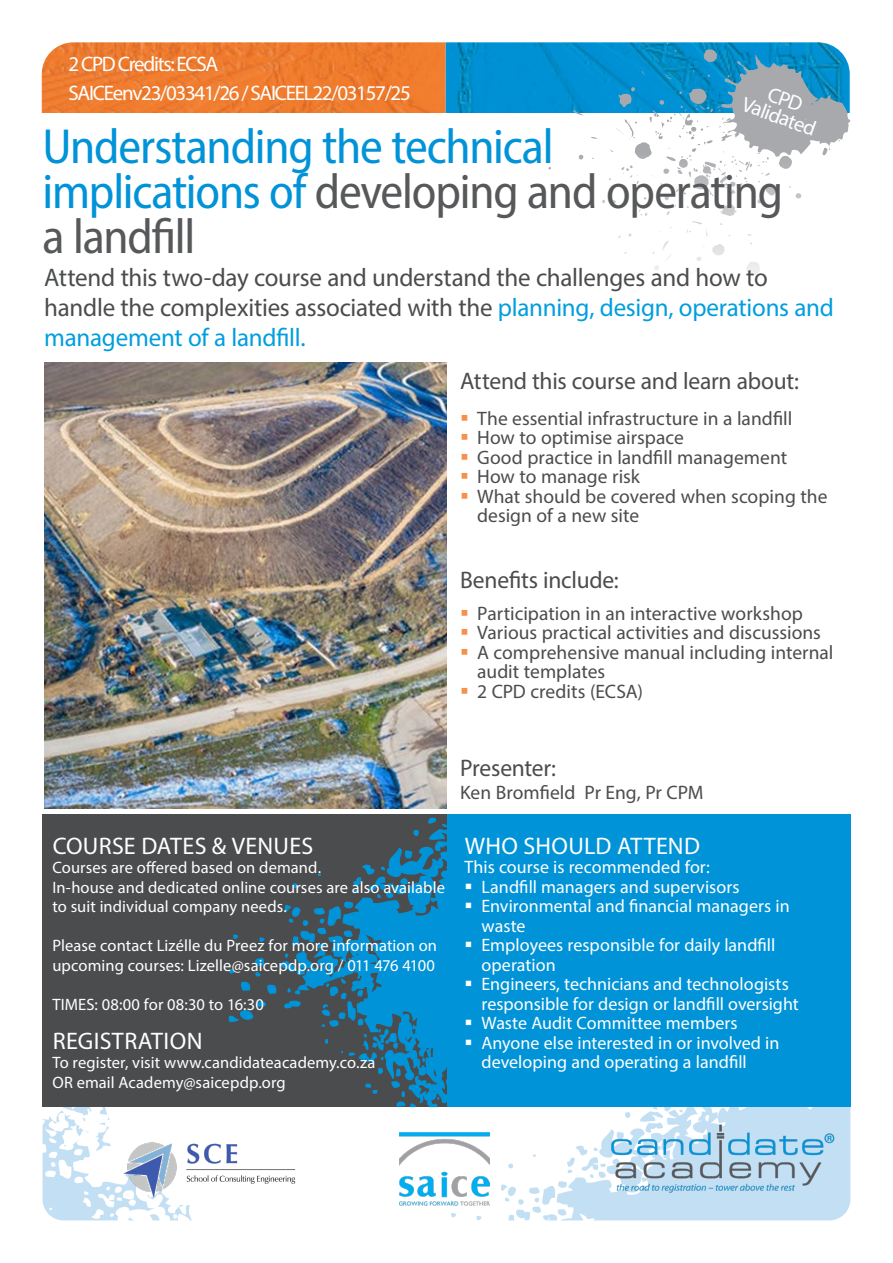
<style>
.page{position:relative;width:893px;height:1263px;background:#fff}
.page>*{position:absolute;margin:0;border:0;box-sizing:border-box;transform-origin:0 0}
.Heading{font:49.5px/45px "Myriad Variable Concept";letter-spacing:-.025em;color:#0093d8}
.sub_header{font:25.5px/30px "Myriad Pro";letter-spacing:-.01em;color:#4b4c4d}
.sub_header-2{font:24px "Myriad Pro";letter-spacing:-.01em;color:#4b4c4d}
.White_sub_header{font:24px "Myriad Pro";letter-spacing:.015em;color:#fff}
.cpd_credits{font:21px/18px "Myriad Pro";letter-spacing:-.06em;color:#fff;text-align:center}
.sub_header-3{font:19.5px/19.5px "Myriad Pro";color:#4b4c4d}
.white_bodi{font:18px/19.5px "Myriad Pro";color:#fff}
.white_bodi-2{font:16.5px/19.5px "Myriad Pro";letter-spacing:.005em;color:#fff}
.s1{color:#57585a}
.s2{color:#009edd}
</style>
<div class="page">
<img style="left:42px;top:42px;width:782px;height:71px">
<svg style="left:43px;top:1107px;width:149px;height:113px"></svg>
<svg style="left:451px;top:1107px;width:399px;height:113px"></svg>
<svg style="left:548px;top:43px;width:302px;height:127px"></svg>
<div style="left:579px;top:152px;width:271px;height:194px;background:#fff"></div>
<div style="left:43px;top:814px;width:405px;height:293px;background:#4b4c4d"></div>
<svg style="left:228px;top:817px;width:219px;height:290px"></svg>
<div style="left:447px;top:814px;width:403px;height:293px;background:#0093d8"></div>
<img style="left:608px;top:1123px;width:230px;height:72px">
<img style="left:400px;top:1131px;width:89px;height:75px">
<img style="left:119px;top:1131px;width:177px;height:71px">
<img style="left:44px;top:362px;width:402px;height:446px">
<p class="cpd_credits" style="left:69px;top:49px;width:344px;line-height:29.2px;text-align:left">2CPD Credits: ECSA<br>SAICEenv23/03341/26 / SAICEEL22/03157/25</p>
<p class="cpd_credits" style="left:752px;top:78px;width:79px;rotate:20deg">CPD<br>Validated</p>
<p class="Heading" style="left:43px;top:124px;width:742px">Understanding the technical implications of <span class="s1">developing and operating a landfill</span></p>
<p class="sub_header" style="left:44px;top:262px;width:791px">Attend this two-day course and understand the challenges and how to handle the complexities associated with the <span class="s2">planning, design, operations and management of a landfill.</span></p>
<p class="sub_header-2" style="left:460px;top:367px;width:340px">Attend this course and learn about:</p>
<p class="sub_header-3" style="left:477px;top:408px;width:317px">The essential infrastructure in a landfill</p>
<p class="sub_header-3" style="left:477px;top:427px;width:208px">How to optimise airspace</p>
<p class="sub_header-3" style="left:477px;top:447px;width:312px">Good practice in landfill management</p>
<p class="sub_header-3" style="left:477px;top:466px;width:164px">How to manage risk</p>
<p class="sub_header-3" style="left:477px;top:486px;width:352px">What should be covered when scoping the design of a new site</p>
<p class="sub_header-2" style="left:460px;top:565px;width:160px">Benefits include:</p>
<p class="sub_header-3" style="left:477px;top:603px;width:327px">Participation in an interactive workshop</p>
<p class="sub_header-3" style="left:477px;top:622px;width:345px">Various practical activities and discussions</p>
<p class="sub_header-3" style="left:477px;top:642px;width:358px">A comprehensive manual including internal audit templates</p>
<p class="sub_header-3" style="left:477px;top:681px;width:167px">2 CPD credits (ECSA)</p>
<p class="White_sub_header" style="left:53px;top:831px;width:262px">COURSE DATES &amp; VENUES</p>
<p class="white_bodi-2" style="left:52px;top:857px;width:270px">Courses are offered based on demand.</p>
<p class="white_bodi-2" style="left:52px;top:877px;width:394px">In-house and dedicated online courses are also available to suit individual company needs.</p>
<p class="white_bodi-2" style="left:52px;top:935px;width:386px">Please contact Lizélle du Preez for more information on</p>
<p class="white_bodi-2" style="left:52px;top:955px;width:384px">upcoming courses: Lizelle@saicepdp.org / 011 476 4100</p>
<p class="white_bodi-2" style="left:52px;top:994px;width:213px">TIMES: 08:00 for 08:30 to 16:30</p>
<p class="White_sub_header" style="left:53px;top:1026px;width:151px">REGISTRATION</p>
<p class="white_bodi-2" style="left:52px;top:1052px;width:324px">To register, visit www.candidateacademy.co.za<br>OR email Academy@saicepdp.org</p>
<p class="sub_header-2" style="left:460px;top:753px;width:97px">Presenter:</p>
<p class="sub_header-3" style="left:460px;top:782px;width:245px">Ken Bromfield Pr Eng, Pr CPM</p>
<p class="White_sub_header" style="left:465px;top:831px;width:237px">WHO SHOULD ATTEND</p>
<p class="white_bodi" style="left:464px;top:857px;width:247px">This course is recommended for:</p>
<p class="white_bodi" style="left:481px;top:876px;width:260px">Landfill managers and supervisors</p>
<p class="white_bodi" style="left:481px;top:896px;width:310px">Environmental and financial managers in waste</p>
<p class="white_bodi" style="left:481px;top:935px;width:295px">Employees responsible for daily landfill operation</p>
<p class="white_bodi" style="left:481px;top:974px;width:319px">Engineers, technicians and technologists responsible for design or landfill oversight</p>
<p class="white_bodi" style="left:481px;top:1013px;width:258px">Waste Audit Committee members</p>
<p class="white_bodi" style="left:481px;top:1032px;width:299px">Anyone else interested in or involved in developing and operating a landfill</p>
</div>
